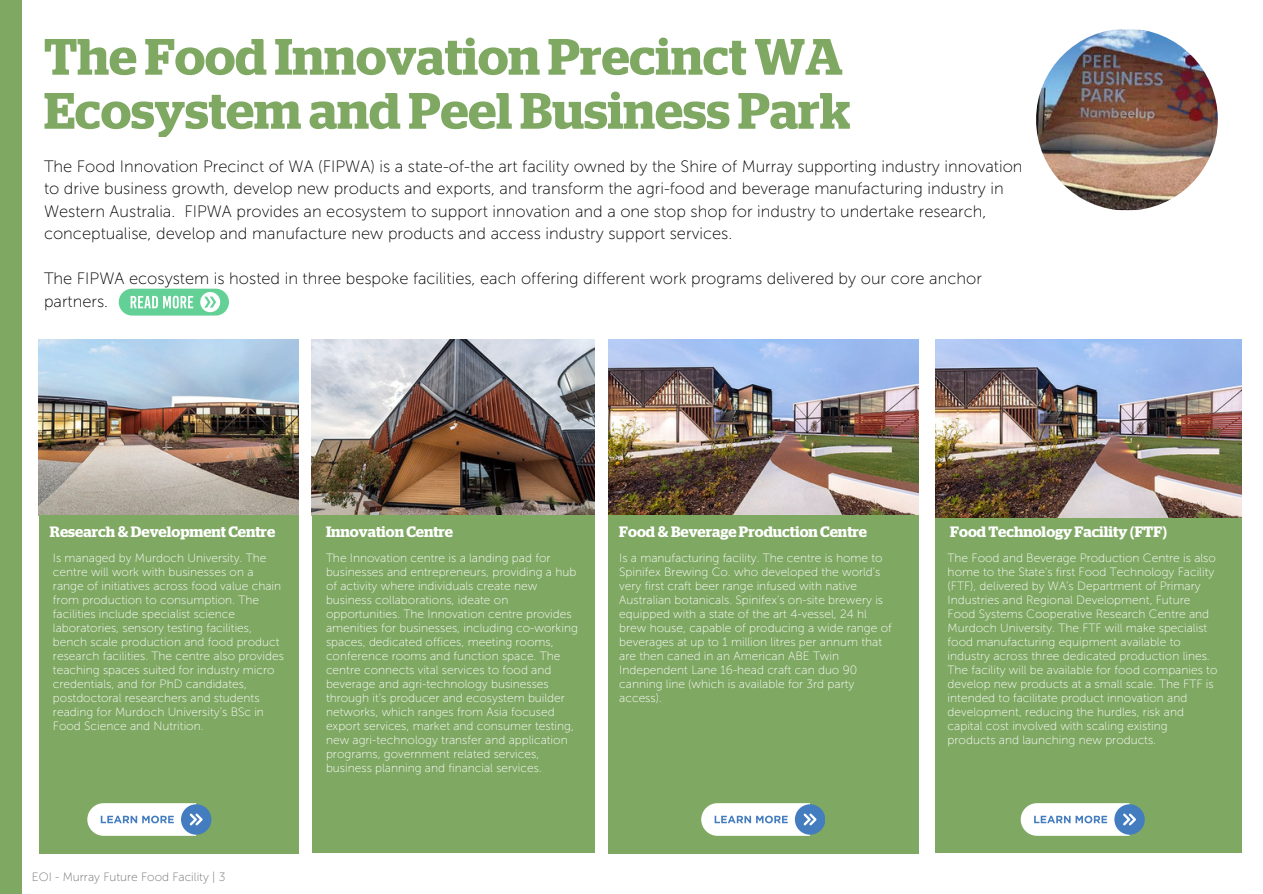
<style>
.page{position:relative;width:1263px;height:894px;background:#fff}
.page>*{position:absolute;margin:0;border:0;box-sizing:border-box;transform-origin:0 0}
.t1{font:600 51px/54px "Stag";color:#7fa863}
.t2{font:16.5px/22.5px "Museo Sans 100";color:#000}
.t3{font:600 15px "Stag";color:#fff}
.t4{font:12px/14px "Museo Sans 100";color:#fff}
.t5{font:12px "Museo Sans 100";color:#737373}
.s1{font-family:"Noto Sans";font-weight:700}
</style>
<div class="page">
<img style="left:39px;top:339px;width:260px;height:176px">
<img style="left:1036px;top:29px;width:182px;height:181px;border-radius:50%">
<div style="left:0;top:0;width:22px;height:893px;background:#7fa863"></div>
<img style="left:312px;top:339px;width:282px;height:175px">
<div style="left:39px;top:515px;width:259px;height:338px;background:#7fa863"></div>
<div style="left:312px;top:514px;width:283px;height:338px;background:#7fa863"></div>
<img style="left:608px;top:339px;width:310px;height:175px">
<div style="left:608px;top:514px;width:310px;height:339px;background:#7fa863"></div>
<div style="left:181px;top:804px;width:30px;height:30px;background:#437cbf;border-radius:50%"></div>
<svg style="left:87px;top:803px;width:116px;height:32px"></svg>
<div style="left:795px;top:804px;width:30px;height:30px;background:#437cbf;border-radius:50%"></div>
<svg style="left:701px;top:803px;width:116px;height:32px"></svg>
<div style="left:119px;top:288px;width:110px;height:27px;background:#63d196;border-radius:13px"></div>
<svg style="left:200px;top:292px;width:20px;height:20px"></svg>
<svg style="left:131px;top:295px;width:62px;height:13px"></svg>
<img style="left:935px;top:339px;width:306px;height:179px">
<div style="left:935px;top:518px;width:306px;height:334px;background:#7fa863"></div>
<div style="left:1114px;top:804px;width:30px;height:30px;background:#437cbf;border-radius:50%"></div>
<svg style="left:1021px;top:803px;width:115px;height:32px"></svg>
<p class="t1" style="left:44px;top:30px;width:808px">The Food Innovation Precinct WA<br>Ecosystem and Peel Business Park</p>
<p class="t2" style="left:44px;top:155px;width:980px">The Food Innovation Precinct of WA (FIPWA) is a state-of-the art facility owned by the Shire of Murray supporting industry innovation to drive business growth, develop new products and exports, and transform the agri-food and beverage manufacturing industry in Western Australia. FIPWA provides an ecosystem to support innovation and a one stop shop for industry to undertake research, conceptualise, develop and manufacture new products and access industry support services.</p>
<p class="t2" style="left:44px;top:267px;width:939px">The FIPWA ecosystem is hosted in three bespoke facilities, each offering different work programs delivered by our core anchor partners.</p>
<p class="t3" style="left:50px;top:524px;width:227px">Research <span class="s1">&amp;</span> Development Centre</p>
<p class="t4" style="left:53px;top:551px;width:232px">Is managed by Murdoch University. The centre will work with businesses on a range of initiatives across food value chain from production to consumption. The facilities include specialist science laboratories, sensory testing facilities, bench scale production and food product research facilities. The centre also provides teaching spaces suited for industry micro credentials, and for PhD candidates, postdoctoral researchers and students reading for Murdoch University’s BSc in Food Science and Nutrition.</p>
<p class="t5" style="left:32px;top:869px;width:195px">EOI - Murray Future Food Facility | 3</p>
<p class="t3" style="left:326px;top:524px;width:129px">Innovation Centre</p>
<p class="t4" style="left:326px;top:551px;width:253px">The Innovation centre is a landing pad for businesses and entrepreneurs, providing a hub of activity where individuals create new business collaborations, ideate on opportunities. The Innovation centre provides amenities for businesses, including co-working spaces, dedicated offices, meeting rooms, conference rooms and function space. The centre connects vital services to food and beverage and agri-technology businesses through it’s producer and ecosystem builder networks, which ranges from Asia focused export services, market and consumer testing, new agri-technology transfer and application programs, government related services, business planning and financial services.</p>
<p class="t3" style="left:619px;top:524px;width:249px">Food <span class="s1">&amp;</span> Beverage Production Centre</p>
<p class="t4" style="left:619px;top:551px;width:274px">Is a manufacturing facility. The centre is home to Spinifex Brewing Co. who developed the world’s very first craft beer range infused with native Australian botanicals. Spinifex’s on-site brewery is equipped with a state of the art 4-vessel, 24 hl brew house, capable of producing a wide range of beverages at up to 1 million litres per annum that are then caned in an American ABE Twin Independent Lane 16-head craft can duo 90 canning line (which is available for 3rd party access).</p>
<p class="t3" style="left:950px;top:524px;width:219px">Food Technology Facility <span class="s1">(</span>FTF<span class="s1">)</span></p>
<p class="t4" style="left:948px;top:551px;width:271px">The Food and Beverage Production Centre is also home to the State’s first Food Technology Facility (FTF), delivered by WA’s Department of Primary Industries and Regional Development, Future Food Systems Cooperative Research Centre and Murdoch University. The FTF will make specialist food manufacturing equipment available to industry across three dedicated production lines.<br>The facility will be available for food companies to develop new products at a small scale. The FTF is intended to facilitate product innovation and development, reducing the hurdles, risk and capital cost involved with scaling existing products and launching new products.</p>
</div>
